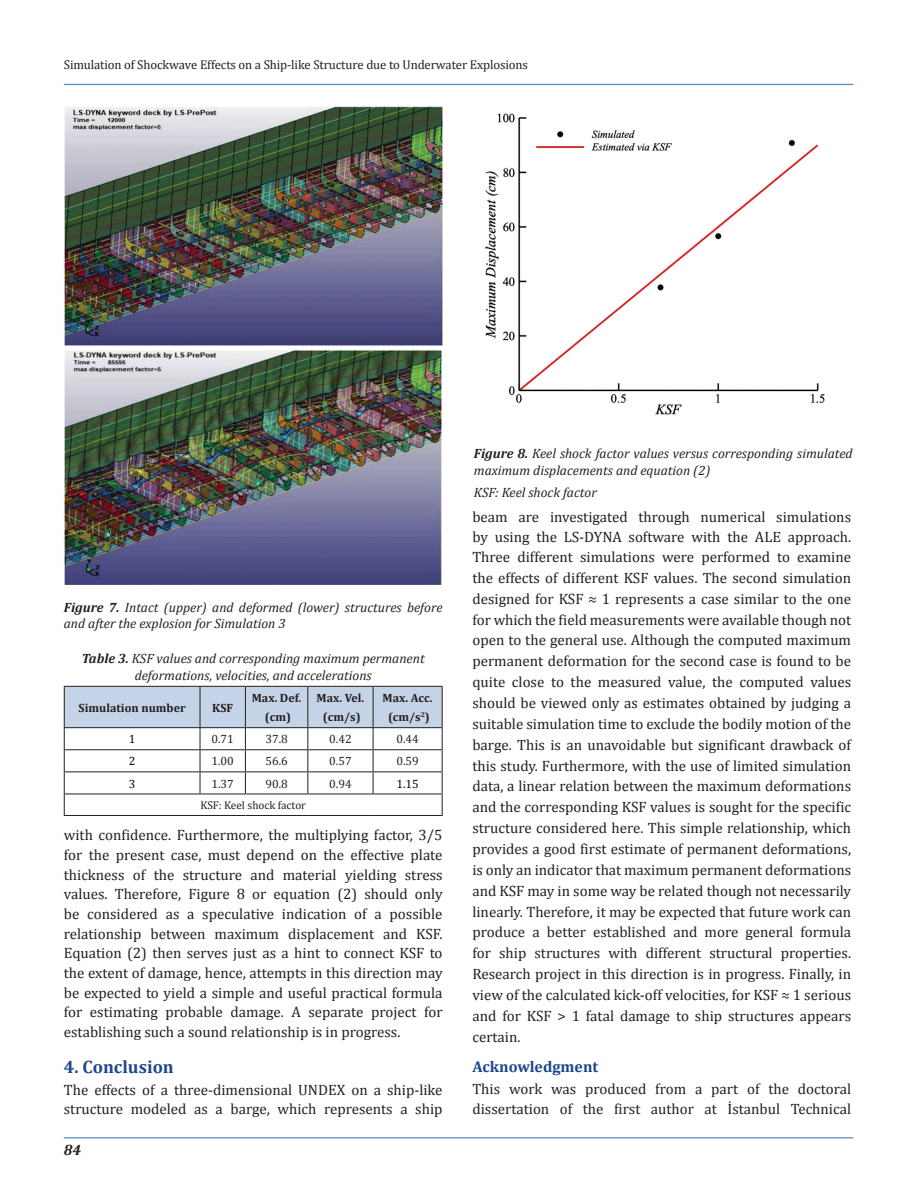
<style>
.page{position:relative;width:915px;height:1191px;background:#fff}
.page>*{position:absolute;margin:0;border:0;box-sizing:border-box;transform-origin:0 0}
.t1{font:700 18px "Cambria";color:#1c468d}
.t2{font:700 15.75px "Cambria";color:#1c468d}
.t3{font:15px/20.9px "Cambria";color:#231f20;text-align:justify}
.t4{font:italic 700 15px "Cambria";color:#231f20}
.t5{font:italic 13.5px/16.5px "Cambria";color:#231f20}
.t6{font:12.75px "Cambria";letter-spacing:-.01em;color:#231f20}
.t7{font:700 12px/19.2px "Cambria";color:#231f20;text-align:center}
.t8{font:12px "Cambria";color:#231f20}
.t9{font:12px "Cambria";color:#040503}
.t10{font:11.25px "Cambria";color:#231f20}
.s1{font-weight:700}
</style>
<div class="page">
<hr style="left:64px;top:1137px;width:789px;height:1px;background:#578abe">
<hr style="left:64px;top:84px;width:789px;height:1px;background:#578abe">
<img style="left:64px;top:106px;width:378px;height:239px">
<img style="left:64px;top:350px;width:377px;height:235px">
<svg style="left:64px;top:686px;width:378px;height:129px"></svg>
<hr style="left:64px;top:815px;width:136px;height:1px;background:#231f20">
<hr style="left:200px;top:815px;width:45px;height:1px;background:#231f20">
<hr style="left:245px;top:815px;width:63px;height:1px;background:#231f20">
<hr style="left:308px;top:815px;width:65px;height:1px;background:#231f20">
<hr style="left:373px;top:815px;width:69px;height:1px;background:#231f20">
<img style="left:485px;top:113px;width:340px;height:302px">
<p class="t6" style="left:64px;top:57px;width:465px">Simulation of Shockwave Effects on a Ship-like Structure due to Underwater Explosions</p>
<p class="t5" style="left:64px;top:598px;width:380px"><span class="s1">Figure 7.</span> Intact (upper) and deformed (lower) structures before and after the explosion for Simulation 3</p>
<p class="t5" style="left:82px;top:650px;width:344px;text-align:center"><span class="s1">Table 3.</span> KSF values and corresponding maximum permanent deformations, velocities, and accelerations</p>
<p class="t7" style="left:79px;top:697px;width:108px">Simulation number</p>
<p class="t7" style="left:212px;top:697px;width:22px">KSF</p>
<p class="t7" style="left:252px;top:688px;width:51px">Max. Def. (cm)</p>
<p class="t7" style="left:316px;top:688px;width:49px">Max. Vel. (cm/s)</p>
<p class="t7" style="left:382px;top:688px;width:51px">Max. Acc. (cm/s<sup>2</sup>)</p>
<p class="t9" style="left:129px;top:732px;width:8px">1</p>
<p class="t8" style="left:211px;top:732px;width:24px">0.71</p>
<p class="t8" style="left:265px;top:732px;width:24px">37.8</p>
<p class="t8" style="left:329px;top:732px;width:24px">0.42</p>
<p class="t8" style="left:396px;top:732px;width:24px">0.44</p>
<p class="t9" style="left:129px;top:754px;width:8px">2</p>
<p class="t8" style="left:211px;top:754px;width:24px">1.00</p>
<p class="t8" style="left:265px;top:754px;width:24px">56.6</p>
<p class="t8" style="left:329px;top:754px;width:24px">0.57</p>
<p class="t8" style="left:396px;top:754px;width:24px">0.59</p>
<p class="t9" style="left:129px;top:776px;width:8px">3</p>
<p class="t8" style="left:211px;top:776px;width:24px">1.37</p>
<p class="t8" style="left:265px;top:776px;width:24px">90.8</p>
<p class="t8" style="left:329px;top:776px;width:24px">0.94</p>
<p class="t9" style="left:396px;top:776px;width:24px">1.15</p>
<p class="t10" style="left:200px;top:798px;width:107px">KSF: Keel shock factor</p>
<p class="t3" style="left:64px;top:825px;width:380px;line-height:19.6px">with confidence. Furthermore, the multiplying factor, 3/5 for the present case, must depend on the effective plate thickness of the structure and material yielding stress values. Therefore, Figure 8 or equation (2) should only be considered as a speculative indication of a possible relationship between maximum displacement and KSF.<br>Equation (2) then serves just as a hint to connect KSF to the extent of damage, hence, attempts in this direction may be expected to yield a simple and useful practical formula for estimating probable damage. A separate project for establishing such a sound relationship is in progress.</p>
<p class="t1" style="left:64px;top:1054px;width:111px">4. Conclusion</p>
<p class="t3" style="left:64px;top:1079px;width:380px;line-height:19.6px">The effects of a three-dimensional UNDEX on a ship-like structure modeled as a barge, which represents a ship</p>
<p class="t4" style="left:64px;top:1138px;width:19px">84</p>
<p class="t5" style="left:473px;top:444px;width:380px"><span class="s1">Figure 8.</span> Keel shock factor values versus corresponding simulated maximum displacements and equation (2)</p>
<p class="t5" style="left:473px;top:484px;width:124px">KSF: Keel shock factor</p>
<p class="t3" style="left:472px;top:506px;width:380px">beam are investigated through numerical simulations by using the LS-DYNA software with the ALE approach.<br>Three different simulations were performed to examine the effects of different KSF values. The second simulation designed for KSF ≈ 1 represents a case similar to the one for which the field measurements were available though not open to the general use. Although the computed maximum permanent deformation for the second case is found to be quite close to the measured value, the computed values should be viewed only as estimates obtained by judging a suitable simulation time to exclude the bodily motion of the barge. This is an unavoidable but significant drawback of this study. Furthermore, with the use of limited simulation data, a linear relation between the maximum deformations and the corresponding KSF values is sought for the specific structure considered here. This simple relationship, which provides a good first estimate of permanent deformations, is only an indicator that maximum permanent deformations and KSF may in some way be related though not necessarily linearly. Therefore, it may be expected that future work can produce a better established and more general formula for ship structures with different structural properties.<br>Research project in this direction is in progress. Finally, in view of the calculated kick-off velocities, for KSF ≈ 1 serious and for KSF &gt; 1 fatal damage to ship structures appears certain.</p>
<p class="t2" style="left:472px;top:1055px;width:127px">Acknowledgment</p>
<p class="t3" style="left:472px;top:1079px;width:380px;line-height:20.1px">This work was produced from a part of the doctoral dissertation of the first author at İstanbul Technical</p>
</div>
